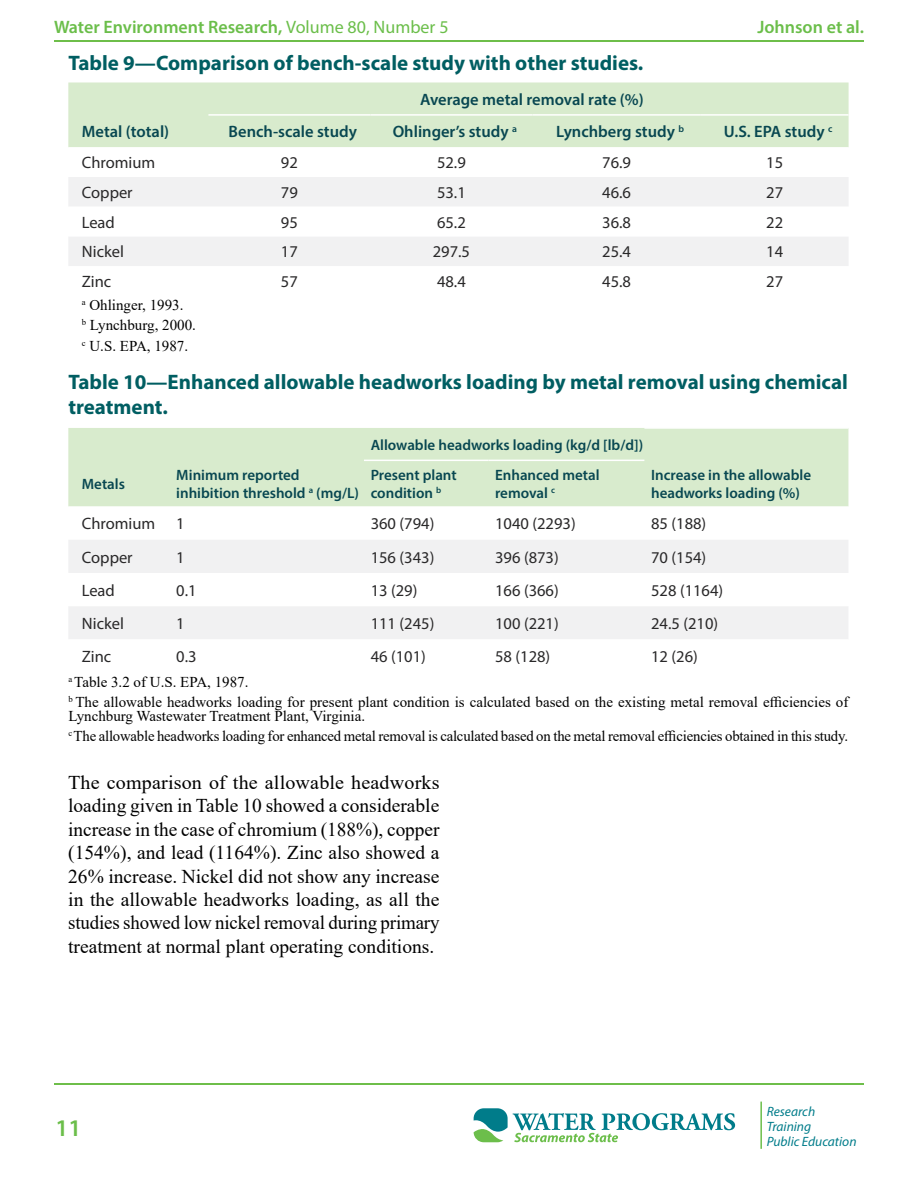
<style>
.page{position:relative;width:918px;height:1188px;background:#fff}
.page>*{position:absolute;margin:0;border:0;box-sizing:border-box;transform-origin:0 0}
.t1{font:600 24px "Myriad Pro";color:#6bbe4a}
.Table_title_h3{font:700 21px/25.2px "Myriad Pro";color:#005e62}
.basic_p{font:19.5px/23.4px "Times New Roman";color:#000;text-align:justify}
.t2{font:600 18px "Myriad Pro";color:#6bbe4a}
.table_cells_p{font:16.5px "Myriad Pro";color:#292829}
.table_head_p{font:600 16.5px "Myriad Pro";color:#084751}
.subtable{font:15px/13.5px "Times New Roman";color:#000}
.table_head_p-2{font:600 15px/18px "Myriad Pro";color:#084751}
.t3{font:italic 13.5px/15px "Myriad Pro";color:#007c8a}
.s1{font-weight:400}
</style>
<div class="page">
<hr style="left:760px;top:1102px;width:2px;height:47px;background:#6cbe4b">
<svg style="left:474px;top:1108px;width:261px;height:34px"></svg>
<hr style="left:54px;top:1084px;width:810px;height:1px;background:#6ebe4a">
<hr style="left:54px;top:40px;width:810px;height:2px;background:#6ebe4a">
<div style="left:68px;top:82px;width:781px;height:65px;background:#d8ebcd"></div>
<div style="left:69px;top:177px;width:779px;height:29px;background:#f1f1f2"></div>
<div style="left:69px;top:237px;width:779px;height:29px;background:#f1f1f2"></div>
<hr style="left:208px;top:114px;width:162px;height:2px;background:#fff">
<hr style="left:370px;top:114px;width:162px;height:2px;background:#fff">
<hr style="left:532px;top:114px;width:169px;height:2px;background:#fff">
<hr style="left:701px;top:114px;width:148px;height:2px;background:#fff">
<div style="left:68px;top:428px;width:780px;height:79px;background:#d8ebcd"></div>
<div style="left:69px;top:540px;width:779px;height:33px;background:#f1f1f2"></div>
<div style="left:69px;top:607px;width:779px;height:32px;background:#f1f1f2"></div>
<hr style="left:644px;top:427px;width:204px;height:2px;background:#fff">
<hr style="left:364px;top:460px;width:124px;height:1px;background:#fff">
<hr style="left:488px;top:460px;width:156px;height:1px;background:#fff">
<p class="t2" style="left:54px;top:15px;width:396px">Water Environment Research, <span class="s1">Volume 80, Number 5</span></p>
<p class="t2" style="left:757px;top:15px;width:108px">Johnson et al.</p>
<h3 class="Table_title_h3" style="left:68px;top:49px;width:577px">Table 9—Comparison of bench-scale study with other studies.</h3>
<p class="table_head_p" style="left:420px;top:89px;width:225px">Average metal removal rate (%)</p>
<p class="table_head_p" style="left:82px;top:121px;width:89px">Metal (total)</p>
<p class="table_head_p" style="left:229px;top:121px;width:130px">Bench-scale study</p>
<p class="table_head_p" style="left:393px;top:121px;width:126px">Ohlinger’s study <sup>a</sup></p>
<p class="table_head_p" style="left:556px;top:121px;width:129px">Lynchberg study <sup>b</sup></p>
<p class="table_head_p" style="left:724px;top:121px;width:110px">U.S. EPA study <sup>c</sup></p>
<p class="table_cells_p" style="left:82px;top:153px;width:75px">Chromium</p>
<p class="table_cells_p" style="left:281px;top:153px;width:18px">92</p>
<p class="table_cells_p" style="left:437px;top:153px;width:30px">52.9</p>
<p class="table_cells_p" style="left:602px;top:153px;width:30px">76.9</p>
<p class="table_cells_p" style="left:766px;top:153px;width:18px">15</p>
<p class="table_cells_p" style="left:82px;top:182px;width:52px">Copper</p>
<p class="table_cells_p" style="left:281px;top:182px;width:18px">79</p>
<p class="table_cells_p" style="left:437px;top:182px;width:30px">53.1</p>
<p class="table_cells_p" style="left:602px;top:182px;width:30px">46.6</p>
<p class="table_cells_p" style="left:766px;top:182px;width:18px">27</p>
<p class="table_cells_p" style="left:82px;top:212px;width:35px">Lead</p>
<p class="table_cells_p" style="left:281px;top:212px;width:18px">95</p>
<p class="table_cells_p" style="left:437px;top:212px;width:30px">65.2</p>
<p class="table_cells_p" style="left:602px;top:212px;width:30px">36.8</p>
<p class="table_cells_p" style="left:766px;top:212px;width:18px">22</p>
<p class="table_cells_p" style="left:82px;top:242px;width:44px">Nickel</p>
<p class="table_cells_p" style="left:281px;top:242px;width:18px">17</p>
<p class="table_cells_p" style="left:433px;top:242px;width:39px">297.5</p>
<p class="table_cells_p" style="left:602px;top:242px;width:30px">25.4</p>
<p class="table_cells_p" style="left:766px;top:242px;width:18px">14</p>
<p class="table_cells_p" style="left:82px;top:271px;width:31px">Zinc</p>
<p class="table_cells_p" style="left:281px;top:271px;width:18px">57</p>
<p class="table_cells_p" style="left:437px;top:271px;width:30px">48.4</p>
<p class="table_cells_p" style="left:602px;top:271px;width:30px">45.8</p>
<p class="table_cells_p" style="left:766px;top:271px;width:18px">27</p>
<p class="subtable" style="left:82px;top:298px;width:103px"><sup>a</sup> Ohlinger, 1993.</p>
<p class="subtable" style="left:82px;top:318px;width:116px"><sup>b</sup> Lynchburg, 2000.</p>
<p class="subtable" style="left:82px;top:338px;width:108px"><sup>c</sup> U.S. EPA, 1987.</p>
<h3 class="Table_title_h3" style="left:68px;top:369px;width:781px">Table 10—Enhanced allowable headworks loading by metal removal using chemical treatment.</h3>
<p class="table_head_p-2" style="left:371px;top:435px;width:274px">Allowable headworks loading (kg/d [lb/d])</p>
<p class="table_head_p-2" style="left:82px;top:475px;width:45px">Metals</p>
<p class="table_head_p-2" style="left:176px;top:466px;width:184px">Minimum reported inhibition threshold <sup>a</sup> (mg/L)</p>
<p class="table_head_p-2" style="left:371px;top:466px;width:88px">Present plant condition <sup>b</sup></p>
<p class="table_head_p-2" style="left:495px;top:466px;width:106px">Enhanced metal removal <sup>c</sup></p>
<p class="table_head_p-2" style="left:651px;top:466px;width:162px">Increase in the allowable headworks loading (%)</p>
<p class="table_cells_p" style="left:82px;top:514px;width:75px">Chromium</p>
<p class="table_cells_p" style="left:176px;top:514px;width:10px">1</p>
<p class="table_cells_p" style="left:371px;top:514px;width:65px">360 (794)</p>
<p class="table_cells_p" style="left:495px;top:514px;width:82px">1040 (2293)</p>
<p class="table_cells_p" style="left:651px;top:514px;width:57px">85 (188)</p>
<p class="table_cells_p" style="left:82px;top:547px;width:52px">Copper</p>
<p class="table_cells_p" style="left:176px;top:547px;width:10px">1</p>
<p class="table_cells_p" style="left:371px;top:547px;width:65px">156 (343)</p>
<p class="table_cells_p" style="left:495px;top:547px;width:65px">396 (873)</p>
<p class="table_cells_p" style="left:651px;top:547px;width:57px">70 (154)</p>
<p class="table_cells_p" style="left:82px;top:580px;width:35px">Lead</p>
<p class="table_cells_p" style="left:176px;top:580px;width:22px">0.1</p>
<p class="table_cells_p" style="left:371px;top:580px;width:48px">13 (29)</p>
<p class="table_cells_p" style="left:495px;top:580px;width:65px">166 (366)</p>
<p class="table_cells_p" style="left:651px;top:580px;width:74px">528 (1164)</p>
<p class="table_cells_p" style="left:82px;top:613px;width:44px">Nickel</p>
<p class="table_cells_p" style="left:176px;top:613px;width:10px">1</p>
<p class="table_cells_p" style="left:371px;top:613px;width:65px">111 (245)</p>
<p class="table_cells_p" style="left:495px;top:613px;width:65px">100 (221)</p>
<p class="table_cells_p" style="left:651px;top:613px;width:69px">24.5 (210)</p>
<p class="table_cells_p" style="left:82px;top:646px;width:31px">Zinc</p>
<p class="table_cells_p" style="left:176px;top:646px;width:22px">0.3</p>
<p class="table_cells_p" style="left:371px;top:646px;width:57px">46 (101)</p>
<p class="table_cells_p" style="left:495px;top:646px;width:57px">58 (128)</p>
<p class="table_cells_p" style="left:651px;top:646px;width:48px">12 (26)</p>
<p class="subtable" style="left:68px;top:675px;width:182px"><sup>a</sup> Table 3.2 of U.S. EPA, 1987.</p>
<p class="subtable" style="left:68px;top:695px;width:781px"><sup>b</sup> The allowable headworks loading for present plant condition is calculated based on the existing metal removal efficiencies of<br>Lynchburg Wastewater Treatment Plant, Virginia.</p>
<p class="subtable" style="left:68px;top:729px;width:781px"><sup>c</sup> The allowable headworks loading for enhanced metal removal is calculated based on the metal removal efficiencies obtained in this study.</p>
<p class="basic_p" style="left:68px;top:770px;width:373px">The comparison of the allowable headworks loading given in Table 10 showed a considerable increase in the case of chromium (188%), copper (154%), and lead (1164%). Zinc also showed a 26% increase. Nickel did not show any increase in the allowable headworks loading, as all the studies showed low nickel removal during primary treatment at normal plant operating conditions.</p>
<h1 class="t1" style="left:56px;top:1112px;width:27px">11</h1>
<p class="t3" style="left:767px;top:1104px;width:91px">Research<br>Training<br>Public Education</p>
</div>
